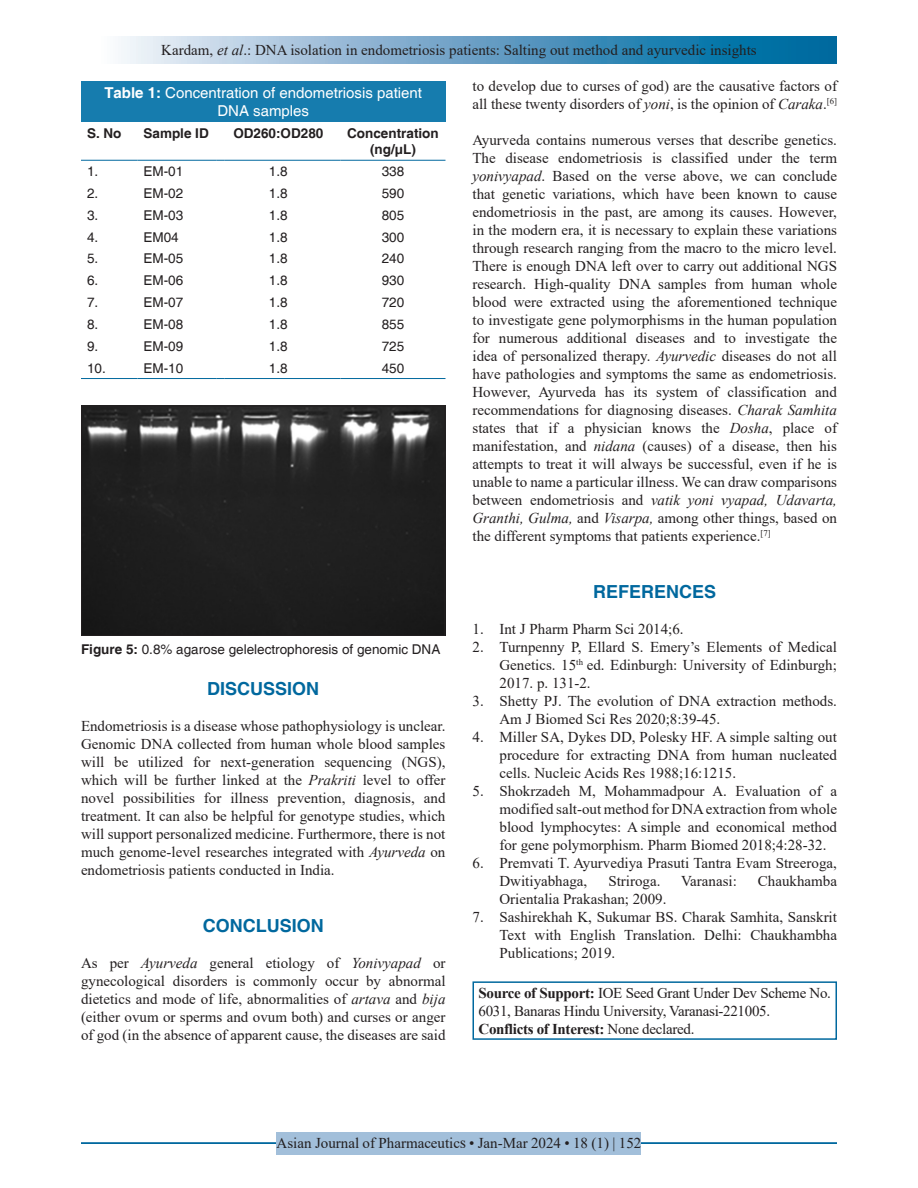
<style>
.page{position:relative;width:918px;height:1188px;background:#fff}
.page>*{position:absolute;margin:0;border:0;box-sizing:border-box;transform-origin:0 0}
.t1{font:700 18px "Helvetica";color:#00689e}
.TX{font:15px/18px "Times New Roman";color:#231f20;text-align:justify}
.REF{font:15px/18px "Times New Roman";color:#231f20;text-align:justify}
.SRC{font:15px/18px "Times New Roman";letter-spacing:-.02em;color:#231f20}
.TT{font:15px/18px "Helvetica";color:#fff;text-align:center}
.SRC-2{font:700 15px "Times New Roman";letter-spacing:-.02em;color:#231f20}
.TB{font:13.5px "Helvetica";color:#231f20}
.FGC{font:13.5px "Helvetica";color:#231f20}
.TCH{font:700 13.5px/16.5px "Helvetica";color:#231f20;text-align:center}
.TBL{font:13.5px "Helvetica";color:#231f20}
.s1{font-style:italic}
.s2{font-weight:700}
.s3{font-weight:400}
</style>
<div class="page">
<div style="left:81px;top:37px;width:756px;height:27px;background:linear-gradient(to right,#fcf4fb,#005d99)"></div>
<hr style="left:81px;top:1142px;width:756px;height:2px;background:#00689e">
<div style="left:277px;top:1132px;width:364px;height:22px;background:#a2bfda"></div>
<div style="left:81px;top:81px;width:365px;height:41px;background:#167cae"></div>
<hr style="left:81px;top:378px;width:48px;height:1px;background:#00689e">
<hr style="left:138px;top:378px;width:78px;height:1px;background:#00689e">
<hr style="left:225px;top:378px;width:107px;height:1px;background:#00689e">
<hr style="left:340px;top:378px;width:106px;height:1px;background:#00689e">
<hr style="left:81px;top:160px;width:48px;height:1px;background:#00689e">
<hr style="left:138px;top:160px;width:78px;height:1px;background:#00689e">
<hr style="left:225px;top:160px;width:107px;height:1px;background:#00689e">
<hr style="left:340px;top:160px;width:106px;height:1px;background:#00689e">
<div style="left:472px;top:981px;width:365px;height:59px;border:2px solid #00689e"></div>
<img style="left:83px;top:408px;width:360px;height:226px">
<div style="left:81px;top:406px;width:364px;height:230px;border:1px solid #231f20"></div>
<p class="TX" style="left:161px;top:41px;width:597px">Kardam, <span class="s1">et al</span>.: DNA isolation in endometriosis patients: Salting out method and ayurvedic insights</p>
<p class="TT" style="left:104px;top:84px;width:319px"><span class="s2">Table 1:</span> Concentration of endometriosis patient<br>DNA samples</p>
<p class="TCH" style="left:87px;top:125px;width:36px">S. No</p>
<p class="TCH" style="left:144px;top:125px;width:67px">Sample ID</p>
<p class="TCH" style="left:233px;top:125px;width:92px">OD260:OD280</p>
<p class="TCH" style="left:347px;top:125px;width:93px">Concentration (ng/µL)</p>
<p class="TB" style="left:87px;top:164px;width:13px">1.</p>
<p class="TB" style="left:144px;top:164px;width:41px">EM-01</p>
<p class="TB" style="left:269px;top:164px;width:20px">1.8</p>
<p class="TB" style="left:382px;top:164px;width:24px">338</p>
<p class="TB" style="left:87px;top:185px;width:13px">2.</p>
<p class="TB" style="left:144px;top:185px;width:41px">EM-02</p>
<p class="TB" style="left:269px;top:185px;width:20px">1.8</p>
<p class="TB" style="left:382px;top:185px;width:24px">590</p>
<p class="TB" style="left:87px;top:207px;width:13px">3.</p>
<p class="TB" style="left:144px;top:207px;width:41px">EM-03</p>
<p class="TB" style="left:269px;top:207px;width:20px">1.8</p>
<p class="TB" style="left:382px;top:207px;width:24px">805</p>
<p class="TB" style="left:87px;top:229px;width:13px">4.</p>
<p class="TB" style="left:144px;top:229px;width:37px">EM04</p>
<p class="TB" style="left:269px;top:229px;width:20px">1.8</p>
<p class="TB" style="left:382px;top:229px;width:24px">300</p>
<p class="TB" style="left:87px;top:251px;width:13px">5.</p>
<p class="TB" style="left:144px;top:251px;width:41px">EM-05</p>
<p class="TB" style="left:269px;top:251px;width:20px">1.8</p>
<p class="TB" style="left:382px;top:251px;width:24px">240</p>
<p class="TB" style="left:87px;top:273px;width:13px">6.</p>
<p class="TB" style="left:144px;top:273px;width:41px">EM-06</p>
<p class="TB" style="left:269px;top:273px;width:20px">1.8</p>
<p class="TB" style="left:382px;top:273px;width:24px">930</p>
<p class="TB" style="left:87px;top:294px;width:13px">7.</p>
<p class="TB" style="left:144px;top:294px;width:41px">EM-07</p>
<p class="TB" style="left:269px;top:294px;width:20px">1.8</p>
<p class="TB" style="left:382px;top:294px;width:24px">720</p>
<p class="TB" style="left:87px;top:316px;width:13px">8.</p>
<p class="TB" style="left:144px;top:316px;width:41px">EM-08</p>
<p class="TB" style="left:269px;top:316px;width:20px">1.8</p>
<p class="TB" style="left:382px;top:316px;width:24px">855</p>
<p class="TB" style="left:87px;top:338px;width:13px">9.</p>
<p class="TB" style="left:144px;top:338px;width:41px">EM-09</p>
<p class="TB" style="left:269px;top:338px;width:20px">1.8</p>
<p class="TB" style="left:382px;top:338px;width:24px">725</p>
<p class="TBL" style="left:87px;top:360px;width:20px">10.</p>
<p class="TBL" style="left:144px;top:360px;width:41px">EM-10</p>
<p class="TBL" style="left:269px;top:360px;width:20px">1.8</p>
<p class="TBL" style="left:382px;top:360px;width:24px">450</p>
<p class="FGC" style="left:81px;top:642px;width:361px"><span class="s2">Figure 5:</span> 0.8% agarose gelelectrophoresis of genomic DNA</p>
<h1 class="t1" style="left:207px;top:678px;width:114px">DISCUSSION</h1>
<p class="TX" style="left:81px;top:716px;width:366px">Endometriosis is a disease whose pathophysiology is unclear.<br>Genomic DNA collected from human whole blood samples will be utilized for next-generation sequencing (NGS), which will be further linked at the <span class="s1">Prakriti</span> level to offer novel possibilities for illness prevention, diagnosis, and treatment. It can also be helpful for genotype studies, which will support personalized medicine. Furthermore, there is not much genome-level researches integrated with <span class="s1">Ayurveda</span> on endometriosis patients conducted in India.</p>
<h1 class="t1" style="left:203px;top:915px;width:122px">CONCLUSION</h1>
<p class="TX" style="left:81px;top:953px;width:366px">As per <span class="s1">Ayurveda</span> general etiology of <span class="s1">Yonivyapad</span> or gynecological disorders is commonly occur by abnormal dietetics and mode of life, abnormalities of <span class="s1">artava</span> and <span class="s1">bija </span>(either ovum or sperms and ovum both) and curses or anger of god (in the absence of apparent cause, the diseases are said</p>
<p class="TX" style="left:472px;top:77px;width:366px">to develop due to curses of god) are the causative factors of all these twenty disorders of <span class="s1">yoni</span>, is the opinion of <span class="s1">Caraka</span>.<sup>[6]</sup></p>
<p class="TX" style="left:472px;top:131px;width:366px">Ayurveda contains numerous verses that describe genetics.<br>The disease endometriosis is classified under the term <span class="s1">yonivyapad</span>. Based on the verse above, we can conclude that genetic variations, which have been known to cause endometriosis in the past, are among its causes. However, in the modern era, it is necessary to explain these variations through research ranging from the macro to the micro level.<br>There is enough DNA left over to carry out additional NGS research. High-quality DNA samples from human whole blood were extracted using the aforementioned technique to investigate gene polymorphisms in the human population for numerous additional diseases and to investigate the idea of personalized therapy. <span class="s1">Ayurvedic</span> diseases do not all have pathologies and symptoms the same as endometriosis.<br>However, Ayurveda has its system of classification and recommendations for diagnosing diseases. <span class="s1">Charak Samhita </span>states that if a physician knows the <span class="s1">Dosha</span>, place of manifestation, and <span class="s1">nidana</span> (causes) of a disease, then his attempts to treat it will always be successful, even if he is unable to name a particular illness. We can draw comparisons between endometriosis and <span class="s1">vatik yoni vyapad, Udavarta, Granthi, Gulma,</span> and <span class="s1">Visarpa,</span> among other things, based on the different symptoms that patients experience.<sup>[7]</sup></p>
<h1 class="t1" style="left:593px;top:581px;width:125px">REFERENCES</h1>
<p class="REF" style="left:472px;top:620px;width:213px">1. Int J Pharm Pharm Sci 2014;6.</p>
<p class="REF" style="left:500px;top:638px;width:339px;text-indent:-27px">2. Turnpenny P, Ellard S. Emery’s Elements of Medical Genetics. 15<sup>th</sup> ed. Edinburgh: University of Edinburgh; 2017. p. 131-2.</p>
<p class="REF" style="left:500px;top:692px;width:339px;text-indent:-27px">3. Shetty PJ. The evolution of DNA extraction methods.<br>Am J Biomed Sci Res 2020;8:39-45.</p>
<p class="REF" style="left:500px;top:728px;width:339px;text-indent:-27px">4. Miller SA, Dykes DD, Polesky HF. A simple salting out procedure for extracting DNA from human nucleated cells. Nucleic Acids Res 1988;16:1215.</p>
<p class="REF" style="left:500px;top:782px;width:339px;text-indent:-27px">5. Shokrzadeh M, Mohammadpour A. Evaluation of a modified salt-out method for DNA extraction from whole blood lymphocytes: A simple and economical method for gene polymorphism. Pharm Biomed 2018;4:28-32.</p>
<p class="REF" style="left:500px;top:854px;width:339px;text-indent:-27px">6. Premvati T. Ayurvediya Prasuti Tantra Evam Streeroga,<br>Dwitiyabhaga,</p>
<p class="REF" style="left:608px;top:872px;width:54px">Striroga.</p>
<p class="REF" style="left:681px;top:872px;width:57px">Varanasi:</p>
<p class="REF" style="left:758px;top:872px;width:81px">Chaukhamba</p>
<p class="REF" style="left:500px;top:890px;width:169px">Orientalia Prakashan; 2009.</p>
<p class="REF" style="left:500px;top:908px;width:339px;text-indent:-27px">7. Sashirekhah K, Sukumar BS. Charak Samhita, Sanskrit Text with English Translation. Delhi: Chaukhambha Publications; 2019.</p>
<p class="SRC" style="left:478px;top:983px;width:354px"><span class="s2">Source of Support:</span> IOE Seed Grant Under Dev Scheme No.<br>6031, Banaras Hindu University, Varanasi-221005.</p>
<p class="SRC-2" style="left:478px;top:1018px;width:217px">Conflicts of Interest: <span class="s3">None declared.</span></p>
<p class="TX" style="left:277px;top:1134px;width:366px">Asian Journal of Pharmaceutics • Jan-Mar 2024 • 18 (1) | 152</p>
</div>
